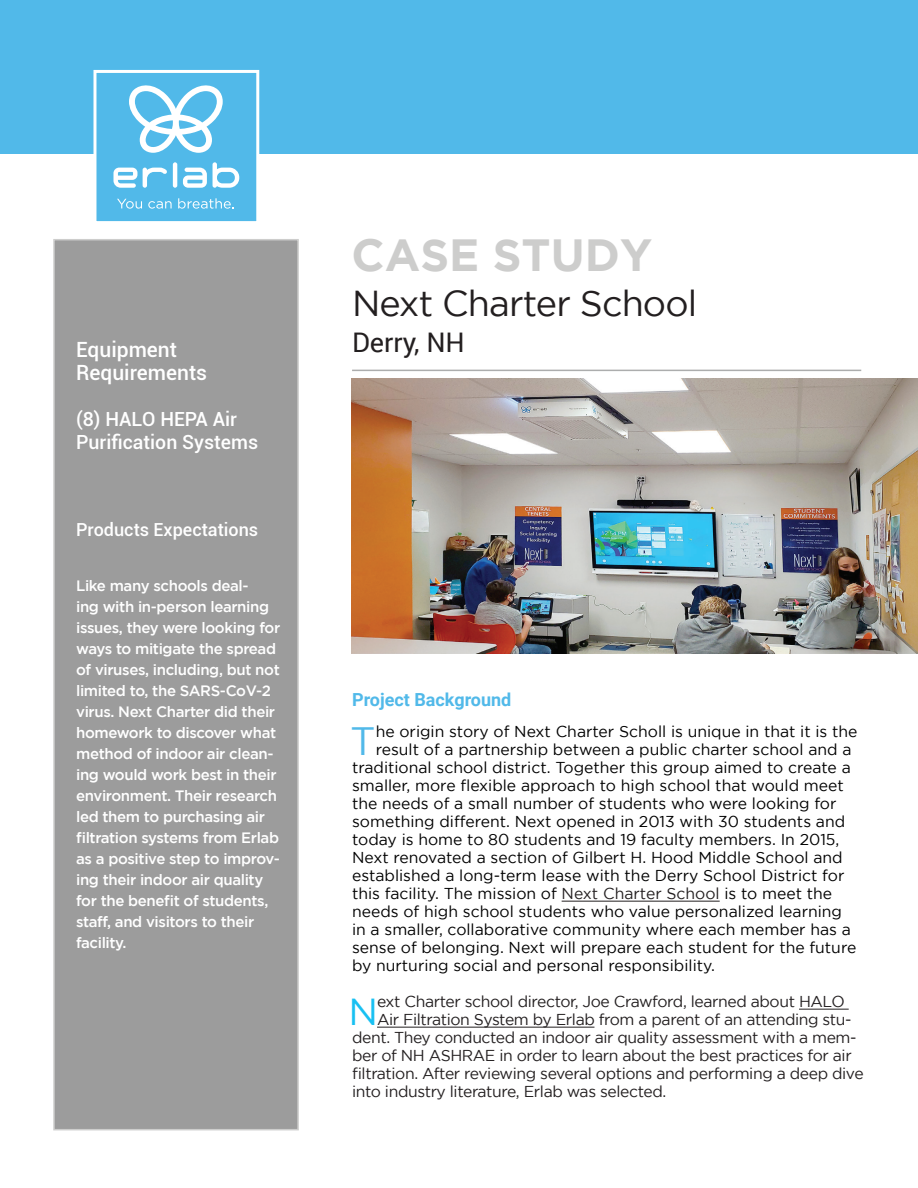
<style>
.page{position:relative;width:918px;height:1188px;background:#fff}
.page>*{position:absolute;margin:0;border:0;box-sizing:border-box;transform-origin:0 0}
.t1{font:700 45px "Gotham";color:#cdcdcc}
.t2{font:39.45px "Gotham";color:#51b9e9}
.t3{font:37.5px "Gotham";color:#18c0f2}
.t4{font:36px "Gotham";letter-spacing:-.025em;color:#231f20}
.t5{font:27px "Roboto";color:#231f20}
.t6{font:500 21px/23.4px "Roboto";color:#fff}
.t7{font:500 19.5px/22.5px "Roboto";color:#fff}
.t8{font:500 18px "Roboto";color:#fff}
.t9{font:700 18px "Roboto";color:#51b9e9}
.t10{font:15.75px "Gotham";color:#000}
.t11{font:15.75px "Gotham";letter-spacing:-.025em;color:#231f20}
.t12{font:500 15px/21px "Gotham";letter-spacing:-.025em;color:#fff}
.s1{color:#231f20}
</style>
<div class="page">
<div style="left:0;top:0;width:918px;height:154px;background:#51b9e9"></div>
<div style="left:53px;top:239px;width:246px;height:891px;background:#9c9c9c;border:2px solid #cdcdcc"></div>
<div style="left:93px;top:70px;width:166px;height:154px;background:#51b9e9;border:3px solid #fff"></div>
<svg style="left:117px;top:199px;width:25px;height:10px"></svg>
<svg style="left:148px;top:201px;width:24px;height:8px"></svg>
<svg style="left:178px;top:198px;width:56px;height:11px"></svg>
<hr style="left:173px;top:162px;width:4px;height:26px;background:#fff;border-radius:2px">
<svg style="left:213px;top:162px;width:26px;height:26px"></svg>
<svg style="left:143px;top:168px;width:24px;height:20px"></svg>
<svg style="left:183px;top:168px;width:24px;height:20px"></svg>
<svg style="left:113px;top:168px;width:24px;height:20px"></svg>
<svg style="left:129px;top:85px;width:94px;height:68px"></svg>
<hr style="left:352px;top:370px;width:509px;height:1px;background:#acadad">
<hr style="left:562px;top:901px;width:158px;height:1px;background:#231f20">
<hr style="left:799px;top:1009px;width:50px;height:1px;background:#231f20">
<hr style="left:377px;top:1027px;width:217px;height:1px;background:#231f20">
<img style="left:351px;top:378px;width:567px;height:275px">
<h3 class="t6" style="left:76px;top:337px;width:132px">Equipment<br>Requirements</h3>
<p class="t7" style="left:76px;top:407px;width:184px">(8) HALO HEPA Air<br>Purification Systems</p>
<p class="t8" style="left:76px;top:517px;width:184px">Products Expectations</p>
<p class="t12" style="left:76px;top:575px;width:206px">Like many schools deal-<br>ing with in-person learning issues, they were looking for ways to mitigate the spread of viruses, including, but not limited to, the SARS-CoV-2 virus. Next Charter did their homework to discover what method of indoor air clean&shy;ing would work best in their environment. Their research led them to purchasing air filtration systems from Erlab as a positive step to improv&shy;ing their indoor air quality for the benefit of students, staff, and visitors to their facility.</p>
<h1 class="t1" style="left:352px;top:229px;width:302px">CASE STUDY</h1>
<h3 class="t4" style="left:352px;top:283px;width:347px">Next Charter School</h3>
<h3 class="t5" style="left:352px;top:326px;width:114px">Derry, NH</h3>
<p class="t9" style="left:352px;top:687px;width:161px">Project Background</p>
<h2 class="t2" style="left:350px;top:719px;width:27px">T</h2>
<p class="t10" style="left:376px;top:723px;width:483px">he origin story of Next Charter Scholl is unique in that it is the</p>
<p class="t10" style="left:376px;top:741px;width:477px">result of a partnership between a public charter school and a</p>
<p class="t10" style="left:352px;top:759px;width:500px">traditional school district. Together this group aimed to create a</p>
<p class="t10" style="left:352px;top:777px;width:493px">smaller, more flexible approach to high school that would meet</p>
<p class="t10" style="left:352px;top:795px;width:486px">the needs of a small number of students who were looking for</p>
<p class="t10" style="left:352px;top:813px;width:495px">something different. Next opened in 2013 with 30 students and</p>
<p class="t10" style="left:352px;top:831px;width:489px">today is home to 80 students and 19 faculty members. In 2015,</p>
<p class="t10" style="left:352px;top:849px;width:492px">Next renovated a section of Gilbert H. Hood Middle School and</p>
<p class="t10" style="left:352px;top:867px;width:494px">established a long-term lease with the Derry School District for</p>
<p class="t10" style="left:352px;top:885px;width:482px">this facility. The mission of <span class="s1">Next Charter School</span> is to meet the</p>
<p class="t10" style="left:352px;top:903px;width:492px">needs of high school students who value personalized learning</p>
<p class="t10" style="left:352px;top:921px;width:500px">in a smaller, collaborative community where each member has a</p>
<p class="t10" style="left:352px;top:939px;width:506px">sense of belonging. Next will prepare each student for the future</p>
<p class="t10" style="left:352px;top:957px;width:364px">by nurturing social and personal responsibility.</p>
<h3 class="t3" style="left:348px;top:991px;width:31px">N</h3>
<p class="t11" style="left:377px;top:993px;width:469px">ext Charter school director, Joe Crawford, learned about HALO</p>
<p class="t11" style="left:377px;top:1011px;width:476px">Air Filtration System by Erlab from a parent of an attending stu-</p>
<p class="t11" style="left:352px;top:1029px;width:506px">dent. They conducted an indoor air quality assessment with a mem-</p>
<p class="t11" style="left:352px;top:1047px;width:501px">ber of NH ASHRAE in order to learn about the best practices for air</p>
<p class="t11" style="left:352px;top:1065px;width:513px">filtration. After reviewing several options and performing a deep dive</p>
<p class="t11" style="left:352px;top:1083px;width:316px">into industry literature, Erlab was selected.</p>
</div>
